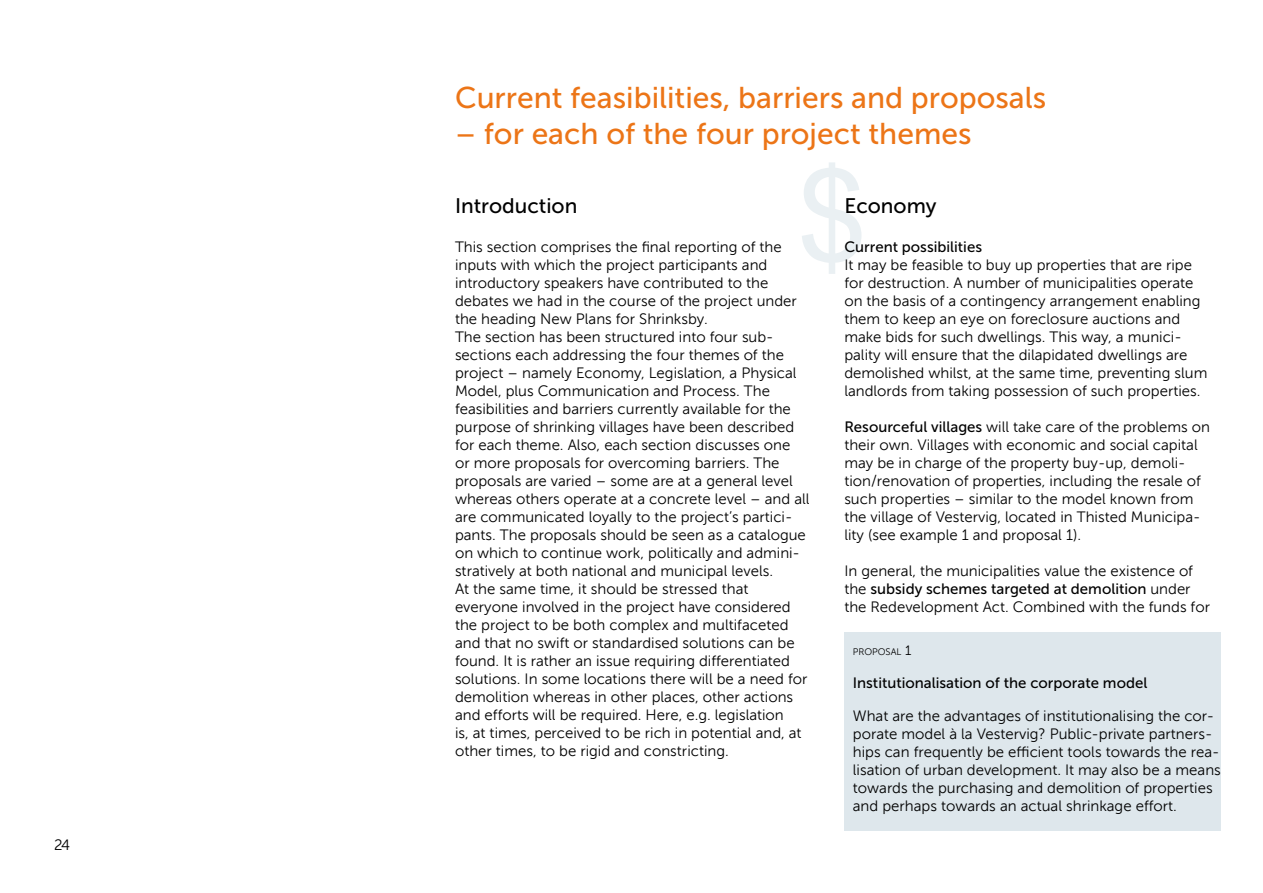
<style>
.page{position:relative;width:1263px;height:893px;background:#fff}
.page>*{position:absolute;margin:0;border:0;box-sizing:border-box;transform-origin:0 0}
.t1{font:126px "Arial";color:#a3becb}
.t2{font:30px "Museo Sans 500";color:#ec7517}
.t3{font:21px "Museo Sans 500";color:#000}
.t4{font:15px/18px "Museo Sans 300";color:#000}
.t5{font:15px "Museo Sans 500";color:#000}
.t6{font:9.45px "Museo Sans 300";color:#000}
.s1{font-family:"Museo Sans 500"}
.s2{font-family:"Museo Sans 300"}
.s3{font-size:13.5px}
</style>
<div class="page">
<div style="left:844px;top:633px;width:377px;height:198px;background:#dee7ec"></div>
<p class="t4" style="left:54px;top:836px;width:18px">24</p>
<h2 class="t2" style="left:455px;top:81px;width:593px">Current feasibilities, barriers and proposals</h2>
<h2 class="t2" style="left:455px;top:117px;width:518px">– for each of the four project themes</h2>
<h1 class="t1" style="left:797px;top:134px;width:72px">$</h1>
<h3 class="t3" style="left:455px;top:194px;width:124px">Introduction</h3>
<p class="t4" style="left:455px;top:238px;width:356px">This section comprises the final reporting of the inputs with which the project participants and introductory speakers have contributed to the debates we had in the course of the project under the heading New Plans for Shrinksby.<br>The section has been structured into four sub&shy;sections each addressing the four themes of the project – namely Economy, Legislation, a Physical Model, plus Communication and Process. The feasibilities and barriers currently available for the purpose of shrinking villages have been described for each theme. Also, each section discusses one<br>or more proposals for overcoming barriers. The proposals are varied – some are at a general level whereas others operate at a concrete level – and all are communicated loyally to the project’s partici&shy;pants. The proposals should be seen as a catalogue on which to continue work, politically and admini&shy;stratively at both national and municipal levels.<br>At the same time, it should be stressed that everyone involved in the project have considered the project to be both complex and multifaceted and that no swift or standardised solutions can be found. It is rather an issue requiring differentiated solutions. In some locations there will be a need for demolition whereas in other places, other actions and efforts will be required. Here, e.g. legislation<br>is, at times, perceived to be rich in potential and, at other times, to be rigid and constricting.</p>
<h3 class="t3" style="left:844px;top:195px;width:94px">Economy</h3>
<p class="t5" style="left:844px;top:239px;width:139px">Current possibilities</p>
<p class="t4" style="left:844px;top:256px;width:365px">It may be feasible to buy up properties that are ripe for destruction. A number of municipalities operate on the basis of a contingency arrangement enabling them to keep an eye on foreclosure auctions and make bids for such dwellings. This way, a munici&shy;pality will ensure that the dilapidated dwellings are demolished whilst, at the same time, preventing slum landlords from taking possession of such properties.</p>
<p class="t4" style="left:844px;top:418px;width:367px"><span class="s1">Resourceful villages</span> will take care of the problems on their own. Villages with economic and social capital may be in charge of the property buy-up, demoli&shy;tion/renovation of properties, including the resale of such properties – similar to the model known from the village of Vestervig, located in Thisted Municipa&shy;lity (see example 1 and proposal 1).</p>
<p class="t4" style="left:844px;top:562px;width:350px">In general, the municipalities value the existence of</p>
<p class="t5" style="left:844px;top:581px;width:348px"><span class="s2">the</span> subsidy schemes targeted at demolition <span class="s2">under</span></p>
<p class="t4" style="left:844px;top:598px;width:367px">the Redevelopment Act. Combined with the funds for</p>
<p class="t6" style="left:853px;top:646px;width:60px">PROPOSAL <span class="s3">1</span></p>
<p class="t5" style="left:853px;top:674px;width:296px">Institutionalisation of the corporate model</p>
<p class="t4" style="left:853px;top:707px;width:370px">What are the advantages of institutionalising the cor&shy;porate model à la Vestervig? Public-private partners&shy;hips can frequently be efficient tools towards the rea&shy;lisation of urban development. It may also be a means towards the purchasing and demolition of properties and perhaps towards an actual shrinkage effort.</p>
</div>
